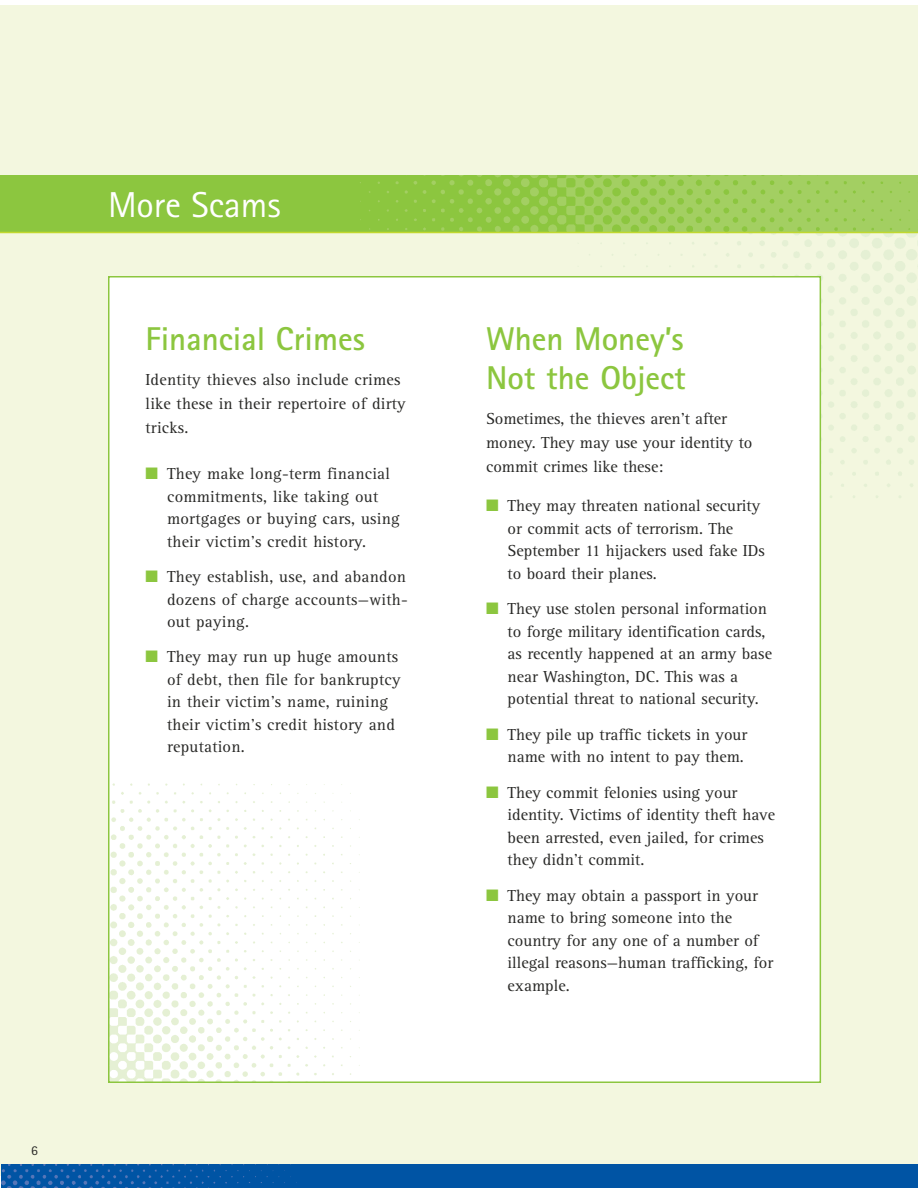
<style>
.page{position:relative;width:918px;height:1188px;background:#fff}
.page>*{position:absolute;margin:0;border:0;box-sizing:border-box;transform-origin:0 0}
.t1{font:36px "Rotis Sans Serif";color:#fff}
.t2{font:700 33px/39.6px "Rotis Sans Serif";color:#8cc63f}
.t3{font:16.5px/22.5px "Rotis Serif";color:#282826}
.t4{font:13.5px "Rotis Sans Serif";color:#282826}
.s1{color:#8cc63f}
</style>
<div class="page">
<div style="left:0;top:192px;width:918px;height:983px;background:#f3f7df"></div>
<div style="left:0;top:6px;width:918px;height:227px;background:#f3f7df"></div>
<div style="left:0;top:175px;width:918px;height:57px;background:#8cc63f"></div>
<img style="left:319px;top:175px;width:599px;height:57px">
<div style="left:1px;top:1164px;width:917px;height:24px;background:#0054a4"></div>
<img style="left:1px;top:1164px;width:296px;height:24px">
<hr style="left:0;top:232px;width:918px;height:1px;background:#c1d82f">
<div style="left:109px;top:277px;width:711px;height:805px;background:#fff"></div>
<img style="left:111px;top:783px;width:249px;height:297px">
<h1 class="t1" style="left:108px;top:192px;width:174px">More Scams</h1>
<h2 class="t2" style="left:145px;top:322px;width:221px">Financial Crimes</h2>
<p class="t3" style="left:145px;top:369px;width:262px;line-height:24px">Identity thieves also include crimes like these in their repertoire of dirty tricks.</p>
<p class="t3" style="left:167px;top:464px;width:234px;text-indent:-22px"><span class="s1">■</span> They make long-term financial commitments, like taking out mortgages or buying cars, using their victim’s credit history.</p>
<p class="t3" style="left:167px;top:567px;width:242px;text-align:justify;text-indent:-22px"><span class="s1">■</span> They establish, use, and abandon dozens of charge accounts—with&shy;out paying.</p>
<p class="t3" style="left:167px;top:647px;width:235px;text-indent:-22px"><span class="s1">■</span> They may run up huge amounts of debt, then file for bankruptcy in their victim’s name, ruining their victim’s credit history and reputation.</p>
<p class="t4" style="left:31px;top:1145px;width:8px">6</p>
<h2 class="t2" style="left:486px;top:322px;width:201px">When Money’s<br>Not the Object</h2>
<p class="t3" style="left:486px;top:408px;width:268px;line-height:24px">Sometimes, the thieves aren’t after money. They may use your identity to commit crimes like these:</p>
<p class="t3" style="left:508px;top:496px;width:259px;text-indent:-22px"><span class="s1">■</span> They may threaten national security or commit acts of terrorism. The<br>September 11 hijackers used fake IDs to board their planes.</p>
<p class="t3" style="left:508px;top:599px;width:266px;text-indent:-22px"><span class="s1">■</span> They use stolen personal information to forge military identification cards, as recently happened at an army base near Washington, DC. This was a potential threat to national security.</p>
<p class="t3" style="left:486px;top:724px;width:263px;text-align:right"><span class="s1">■</span> They pile up traffic tickets in your name with no intent to pay them.</p>
<p class="t3" style="left:508px;top:782px;width:269px;text-indent:-22px"><span class="s1">■</span> They commit felonies using your identity. Victims of identity theft have been arrested, even jailed, for crimes they didn’t commit.</p>
<p class="t3" style="left:508px;top:885px;width:267px;text-indent:-22px"><span class="s1">■</span> They may obtain a passport in your name to bring someone into the country for any one of a number of illegal reasons—human trafficking, for example.</p>
</div>
